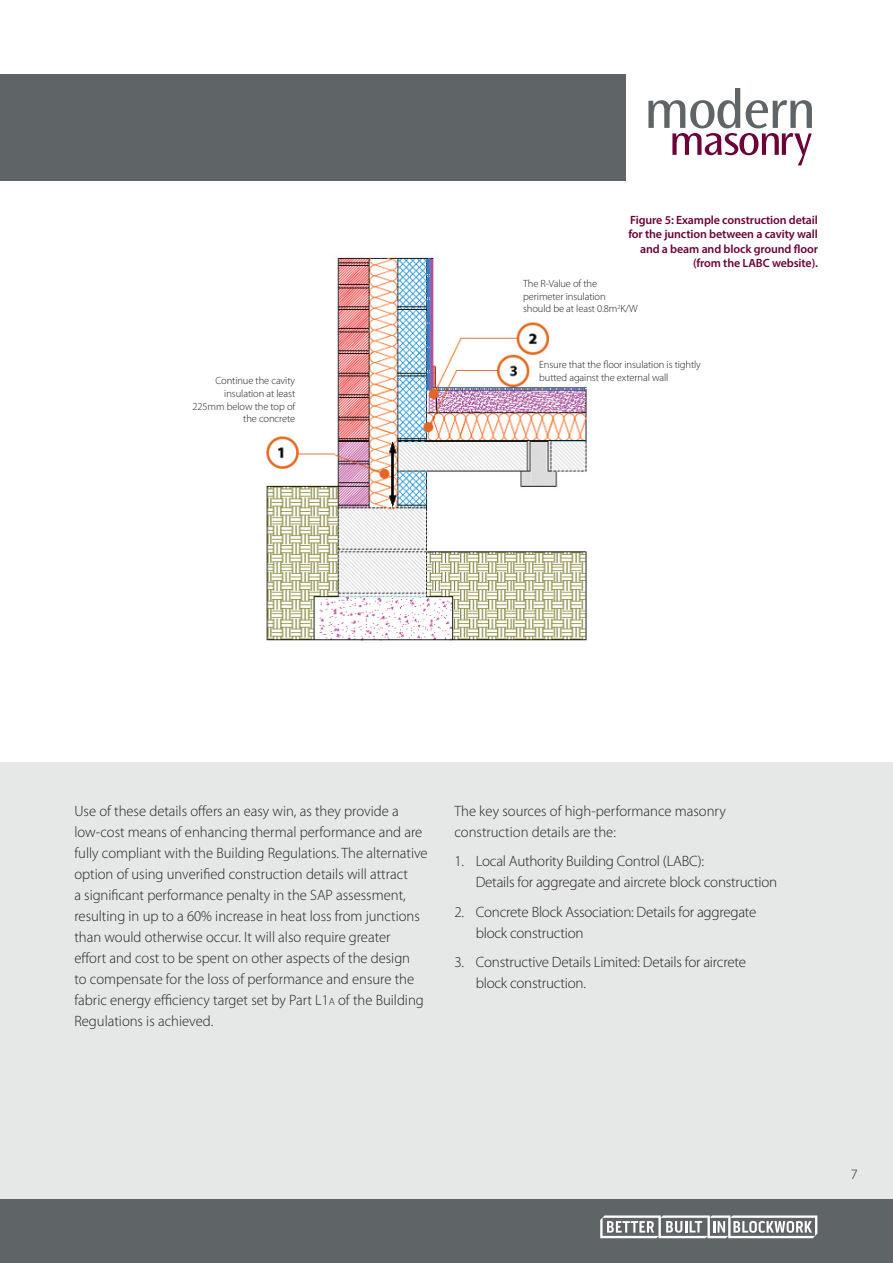
<style>
.page{position:relative;width:893px;height:1263px;background:#fff}
.page>*{position:absolute;margin:0;border:0;box-sizing:border-box;transform-origin:0 0}
.t1{font:300 15px/21px "Myriad Pro";color:#231f20}
.t2{font:300 14.25px "Myriad Pro";color:#231f20}
.t3{font:600 12px/14.4px "Myriad Pro";letter-spacing:-.01em;color:#6b0338;text-align:right}
.t4{font:300 10.5px/12.6px "Myriad Pro";letter-spacing:-.01em;color:#231f20}
.s1{font-size:10.5px}
</style>
<div class="page">
<div style="left:0;top:762px;width:893px;height:437px;background:#e6e8e8"></div>
<div style="left:0;top:1199px;width:893px;height:64px;background:#5f6567"></div>
<div style="left:0;top:74px;width:626px;height:107px;background:#5f6567"></div>
<img style="left:266px;top:257px;width:321px;height:384px">
<svg style="left:648px;top:88px;width:164px;height:77px"></svg>
<svg style="left:600px;top:1215px;width:217px;height:23px"></svg>
<p class="t4" style="left:193px;top:375px;width:104px;text-align:right">Continue the cavity insulation at least<br>225mm below the top of the concrete</p>
<p class="t3" style="left:628px;top:212px;width:191px">Figure 5: Example construction detail for the junction between a cavity wall and a beam and block ground floor (from the LABC website).</p>
<p class="t4" style="left:523px;top:277px;width:116px">The R-Value of the perimeter insulation<br>should be at least 0.8m<sup>2</sup>K/W</p>
<p class="t4" style="left:539px;top:359px;width:163px">Ensure that the floor insulation is tightly butted against the external wall</p>
<p class="t1" style="left:74px;top:800px;width:355px">Use of these details offers an easy win, as they provide a low-cost means of enhancing thermal performance and are fully compliant with the Building Regulations. The alternative option of using unverified construction details will attract<br>a significant performance penalty in the SAP assessment, resulting in up to a 60% increase in heat loss from junctions than would otherwise occur. It will also require greater<br>effort and cost to be spent on other aspects of the design<br>to compensate for the loss of performance and ensure the fabric energy efficiency target set by Part L1<span class="s1">A</span> of the Building Regulations is achieved.</p>
<p class="t1" style="left:454px;top:800px;width:273px">The key sources of high-performance masonry construction details are the:</p>
<p class="t1" style="left:476px;top:851px;width:303px;text-indent:-21px">1. Local Authority Building Control (LABC):<br>Details for aggregate and aircrete block construction</p>
<p class="t1" style="left:476px;top:901px;width:282px;text-indent:-21px">2. Concrete Block Association: Details for aggregate block construction</p>
<p class="t1" style="left:476px;top:952px;width:272px;text-indent:-21px">3. Constructive Details Limited: Details for aircrete block construction.</p>
<p class="t2" style="left:851px;top:1166px;width:8px">7</p>
</div>
